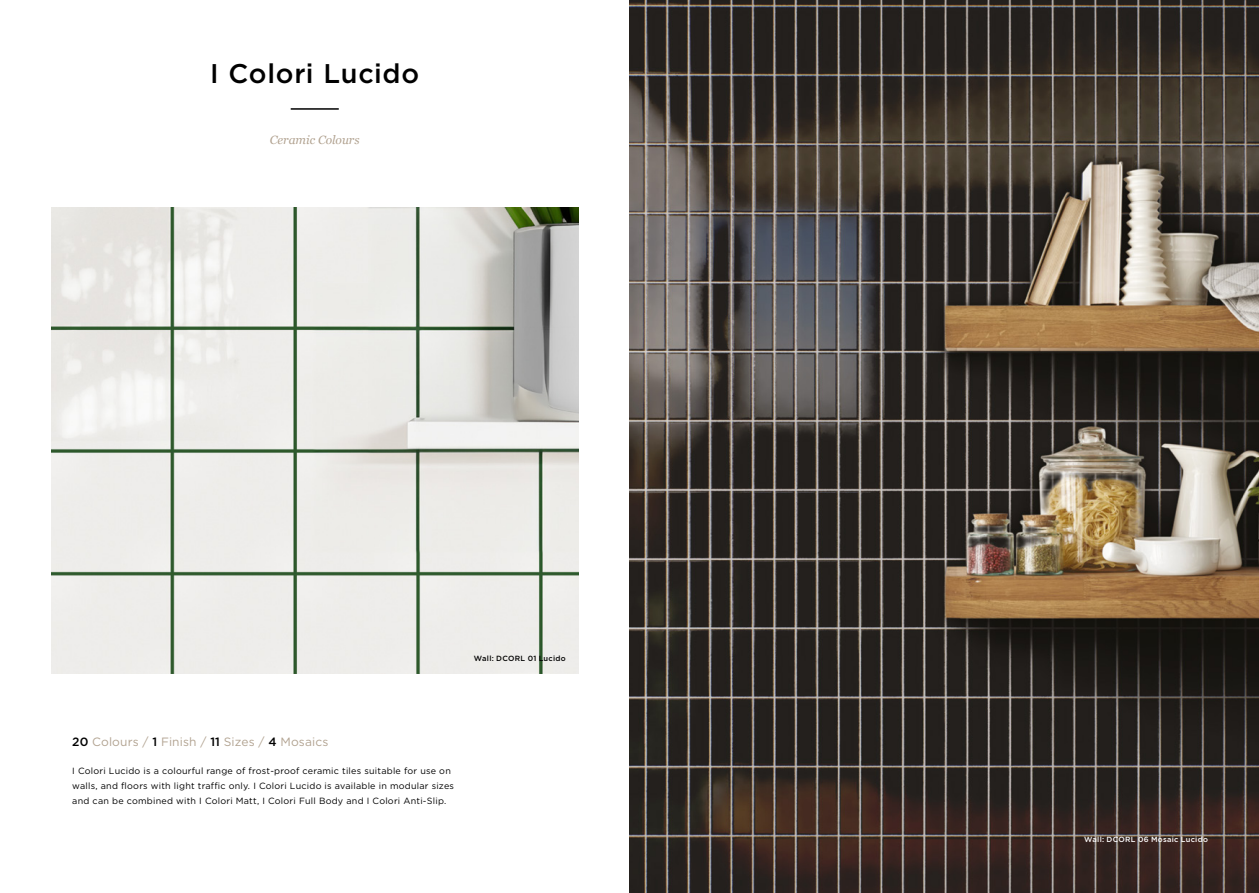
<style>
.page{position:relative;width:1259px;height:893px;background:#fff}
.page>*{position:absolute;margin:0;border:0;box-sizing:border-box;transform-origin:0 0}
.t1{font:500 27px "Gotham";letter-spacing:.025em;color:#000}
.t2{font:12px "Gotham";letter-spacing:.01em;color:#b2a391}
.hero_PF_serif_title{font:italic 12px "Georgia";color:#b2a391}
.hero_PF_serif_title-2{font:9px/15px "Gotham";letter-spacing:.025em;color:#000}
.t3{font:500 7.5px "Gotham";letter-spacing:.035em;color:#fff}
.t4{font:500 7.5px "Gotham";letter-spacing:.035em;color:#000}
.s1{font-weight:500;color:#000}
</style>
<div class="page">
<hr style="left:291px;top:108px;width:48px;height:2px;background:#000">
<img style="left:629px;top:0;width:630px;height:893px">
<img style="left:51px;top:207px;width:527px;height:467px">
<p class="t1" style="left:210px;top:55px;width:211px">I Colori Lucido</p>
<p class="hero_PF_serif_title" style="left:270px;top:132px;width:91px">Ceramic Colours</p>
<p class="t4" style="left:474px;top:654px;width:93px">Wall: DCORL 01 Lucido</p>
<p class="t2" style="left:72px;top:734px;width:257px"><span class="s1">20</span> Colours / <span class="s1">1</span> Finish / <span class="s1">11</span> Sizes / <span class="s1">4</span> Mosaics</p>
<p class="hero_PF_serif_title-2" style="left:72px;top:763px;width:383px">I Colori Lucido is a colourful range of frost-proof ceramic tiles suitable for use on walls, and floors with light traffic only. I Colori Lucido is available in modular sizes and can be combined with I Colori Matt, I Colori Full Body and I Colori Anti-Slip.</p>
<p class="t3" style="left:1084px;top:834px;width:125px">Wall: DCORL 06 Mosaic Lucido</p>
</div>
